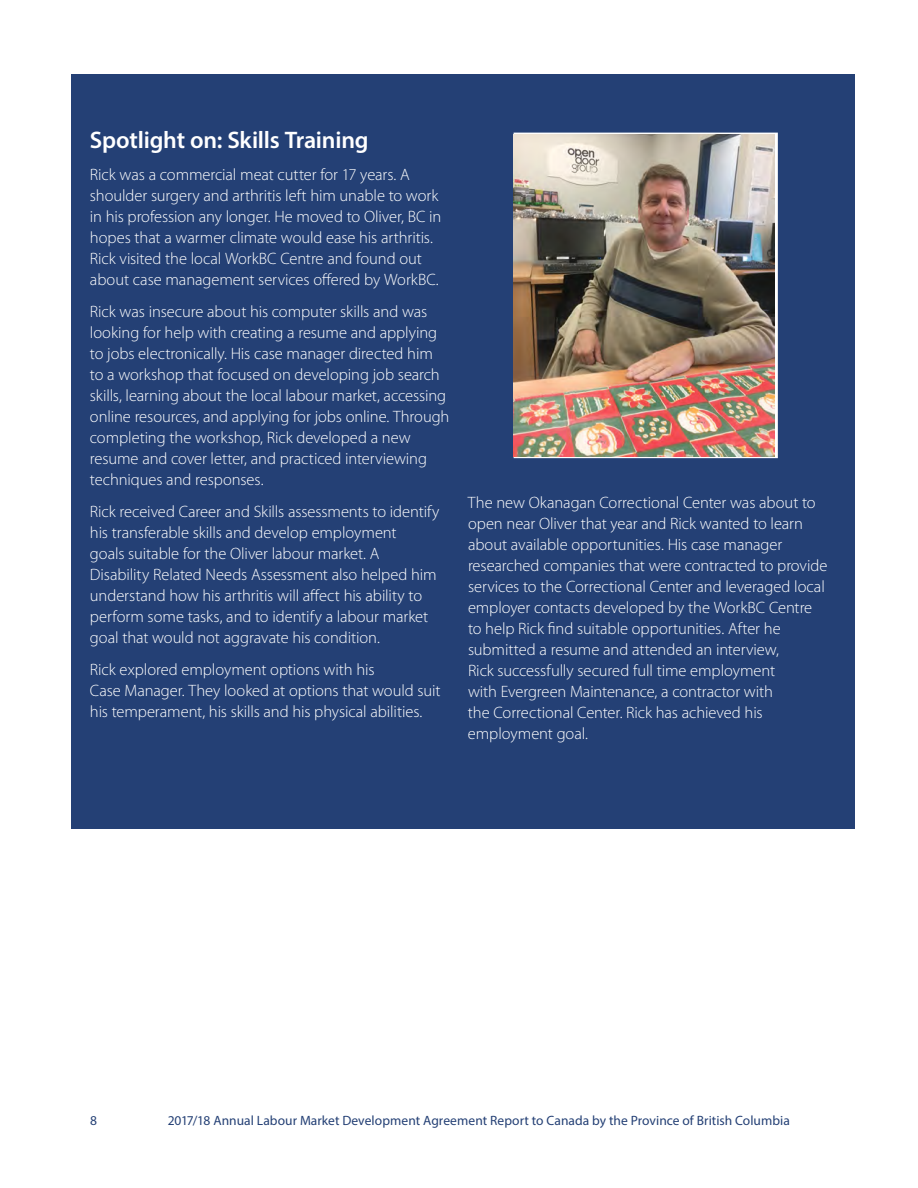
<style>
.page{position:relative;width:918px;height:1188px;background:#fff}
.page>*{position:absolute;margin:0;border:0;box-sizing:border-box;transform-origin:0 0}
.t1{font:600 24px "Myriad Pro";letter-spacing:-.01em;color:#fff}
.t2{font:300 16.5px/21px "Myriad Pro";letter-spacing:-.005em;color:#fff}
.t3{font:13.5px "Myriad Pro";letter-spacing:.005em;color:#244075}
</style>
<div class="page">
<div style="left:71px;top:75px;width:783px;height:754px;background:#244075"></div>
<div style="left:514px;top:133px;width:264px;height:325px;border:5px solid #fff"></div>
<img style="left:514px;top:134px;width:261px;height:322px">
<h2 class="t1" style="left:90px;top:124px;width:280px">Spotlight on: Skills Training</h2>
<p class="t2" style="left:90px;top:164px;width:353px">Rick was a commercial meat cutter for 17 years. A shoulder surgery and arthritis left him unable to work in his profession any longer. He moved to Oliver, BC in hopes that a warmer climate would ease his arthritis.<br>Rick visited the local WorkBC Centre and found out about case management services offered by WorkBC.</p>
<p class="t2" style="left:90px;top:301px;width:361px">Rick was insecure about his computer skills and was looking for help with creating a resume and applying to jobs electronically. His case manager directed him to a workshop that focused on developing job search skills, learning about the local labour market, accessing online resources, and applying for jobs online. Through completing the workshop, Rick developed a new resume and cover letter, and practiced interviewing techniques and responses.</p>
<p class="t2" style="left:90px;top:501px;width:351px">Rick received Career and Skills assessments to identify his transferable skills and develop employment<br>goals suitable for the Oliver labour market. A Disability Related Needs Assessment also helped him understand how his arthritis will affect his ability to perform some tasks, and to identify a labour market goal that would not aggravate his condition.</p>
<p class="t2" style="left:90px;top:659px;width:352px">Rick explored employment options with his<br>Case Manager. They looked at options that would suit his temperament, his skills and his physical abilities.</p>
<p class="t2" style="left:468px;top:492px;width:361px">The new Okanagan Correctional Center was about to open near Oliver that year and Rick wanted to learn about available opportunities. His case manager researched companies that were contracted to provide services to the Correctional Center and leveraged local employer contacts developed by the WorkBC Centre to help Rick find suitable opportunities. After he submitted a resume and attended an interview,<br>Rick successfully secured full time employment<br>with Evergreen Maintenance, a contractor with<br>the Correctional Center. Rick has achieved his employment goal.</p>
<p class="t3" style="left:90px;top:1112px;width:8px">8</p>
<p class="t3" style="left:168px;top:1113px;width:624px">2017/18 Annual Labour Market Development Agreement Report to Canada by the Province of British Columbia</p>
</div>
